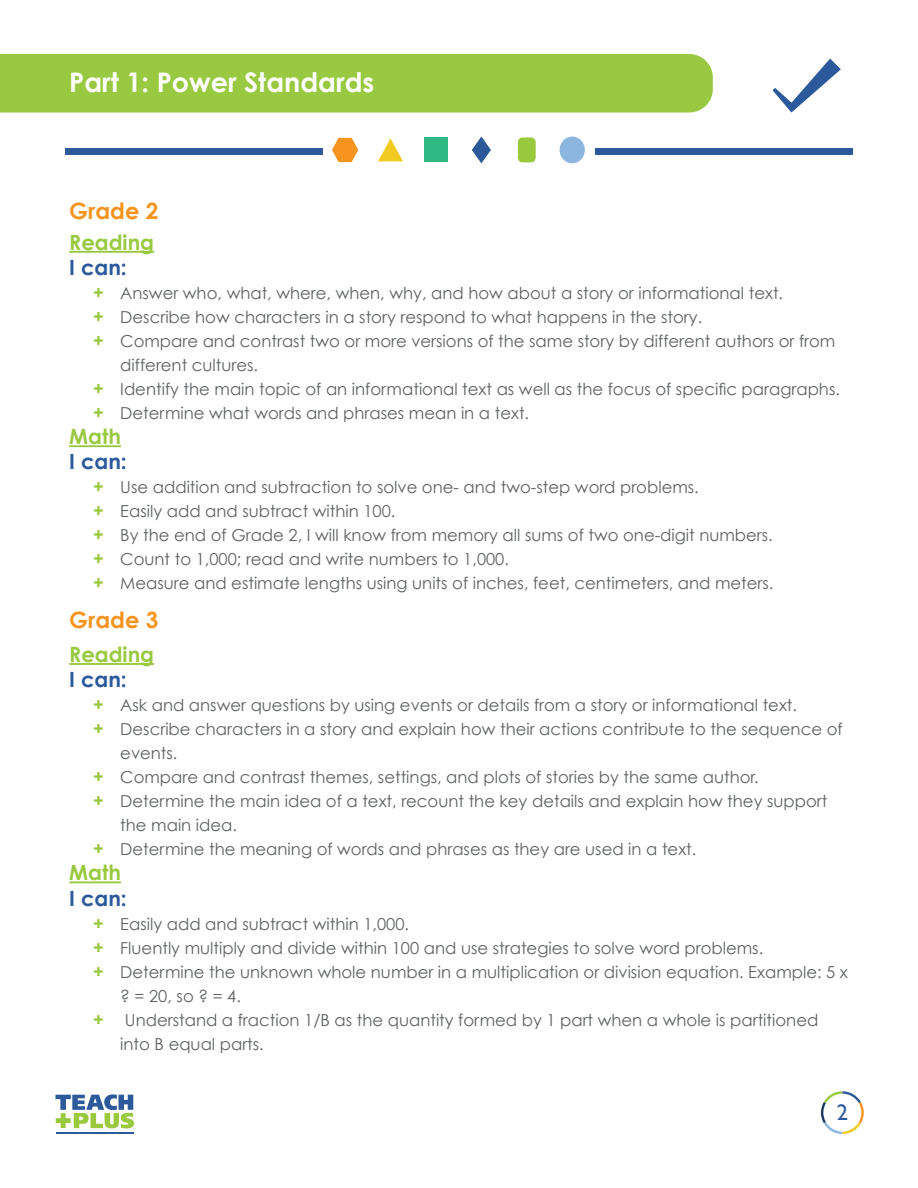
<style>
.page{position:relative;width:918px;height:1188px;background:#fff}
.page>*{position:absolute;margin:0;border:0;box-sizing:border-box;transform-origin:0 0}
.t1{font:700 27px "Century Gothic";color:#fff}
.t2{font:700 22.5px "Century Gothic";color:#f7941f}
.t3{font:22.5px "Gill Sans";color:#2b599b}
.t4{font:700 21px "Century Gothic";color:#98c940}
.t5{font:700 21px "Century Gothic";color:#2b599b}
.t6{font:700 18px "Century Gothic";color:#99c940}
.t7{font:16.5px/24px "Century Gothic";color:#5e6163}
.s1{font-weight:700;font-size:18px;color:#99c940}
</style>
<div class="page">
<hr style="left:56px;top:1133px;width:78px;height:1px;background:#2b599a">
<svg style="left:55px;top:1094px;width:79px;height:34px"></svg>
<svg style="left:821px;top:1091px;width:43px;height:43px"></svg>
<div style="left:0;top:54px;width:713px;height:58px;background:#98c940"></div>
<div style="left:560px;top:137px;width:25px;height:26px;background:#8cb5e0;border-radius:50%"></div>
<svg style="left:378px;top:138px;width:25px;height:23px"></svg>
<div style="left:424px;top:138px;width:24px;height:24px;background:#30b882"></div>
<div style="left:518px;top:137px;width:18px;height:25px;background:#99c93d;border-radius:4px"></div>
<svg style="left:472px;top:136px;width:19px;height:27px"></svg>
<svg style="left:332px;top:138px;width:26px;height:24px"></svg>
<div style="left:65px;top:148px;width:257px;height:6px;background:#2b599b"></div>
<div style="left:596px;top:148px;width:257px;height:6px;background:#2b599b"></div>
<hr style="left:69px;top:251px;width:85px;height:2px;background:#98c940">
<hr style="left:69px;top:445px;width:52px;height:2px;background:#98c940">
<hr style="left:69px;top:663px;width:85px;height:2px;background:#98c940">
<hr style="left:69px;top:881px;width:52px;height:2px;background:#98c940">
<svg style="left:773px;top:59px;width:68px;height:54px"></svg>
<h1 class="t1" style="left:69px;top:65px;width:307px">Part 1: Power Standards</h1>
<h2 class="t2" style="left:69px;top:196px;width:91px">Grade 2</h2>
<p class="t4" style="left:69px;top:229px;width:86px">Reading</p>
<p class="t5" style="left:69px;top:254px;width:59px">I can:</p>
<p class="t7" style="left:93px;top:281px;width:691px"><span class="s1">+</span> Answer who, what, where, when, why, and how about a story or informational text.</p>
<p class="t7" style="left:93px;top:305px;width:611px"><span class="s1">+</span> Describe how characters in a story respond to what happens in the story.</p>
<p class="t7" style="left:93px;top:329px;width:744px"><span class="s1">+</span> Compare and contrast two or more versions of the same story by different authors or from</p>
<p class="t7" style="left:120px;top:353px;width:139px">different cultures.</p>
<p class="t7" style="left:93px;top:377px;width:748px"><span class="s1">+</span> Identify the main topic of an informational text as well as the focus of specific paragraphs.</p>
<p class="t7" style="left:93px;top:401px;width:437px"><span class="s1">+</span> Determine what words and phrases mean in a text.</p>
<p class="t4" style="left:69px;top:423px;width:53px">Math</p>
<p class="t5" style="left:69px;top:449px;width:59px">I can:</p>
<p class="t7" style="left:93px;top:475px;width:682px"><span class="s1">+</span> Use addition and subtraction to solve one- and two-step word problems.<br><span class="s1">+</span> Easily add and subtract within 100.<br><span class="s1">+</span> By the end of Grade 2, I will know from memory all sums of two one-digit numbers. <span class="s1">+</span> Count to 1,000; read and write numbers to 1,000.<br><span class="s1">+</span> Measure and estimate lengths using units of inches, feet, centimeters, and meters.</p>
<h2 class="t2" style="left:69px;top:606px;width:91px">Grade 3</h2>
<p class="t4" style="left:69px;top:641px;width:86px">Reading</p>
<p class="t5" style="left:69px;top:666px;width:59px">I can:</p>
<p class="t7" style="left:93px;top:693px;width:705px"><span class="s1">+</span> Ask and answer questions by using events or details from a story or informational text.</p>
<p class="t7" style="left:93px;top:717px;width:751px"><span class="s1">+</span> Describe characters in a story and explain how their actions contribute to the sequence of</p>
<p class="t7" style="left:120px;top:741px;width:59px">events.</p>
<p class="t7" style="left:93px;top:765px;width:667px"><span class="s1">+</span> Compare and contrast themes, settings, and plots of stories by the same author.</p>
<p class="t7" style="left:93px;top:789px;width:736px"><span class="s1">+</span> Determine the main idea of a text, recount the key details and explain how they support</p>
<p class="t7" style="left:120px;top:813px;width:118px">the main idea.</p>
<p class="t7" style="left:93px;top:837px;width:605px"><span class="s1">+</span> Determine the meaning of words and phrases as they are used in a text.</p>
<p class="t4" style="left:69px;top:860px;width:53px">Math</p>
<p class="t5" style="left:69px;top:885px;width:59px">I can:</p>
<p class="t7" style="left:93px;top:911px;width:317px"><span class="s1">+</span> Easily add and subtract within 1,000.</p>
<p class="t7" style="left:93px;top:935px;width:671px"><span class="s1">+</span> Fluently multiply and divide within 100 and use strategies to solve word problems.</p>
<p class="t7" style="left:93px;top:959px;width:756px"><span class="s1">+</span> Determine the unknown whole number in a multiplication or division equation. Example: 5 x</p>
<p class="t7" style="left:120px;top:983px;width:122px">? = 20, so ? = 4.</p>
<p class="t6" style="left:93px;top:1008px;width:12px">+</p>
<p class="t7" style="left:120px;top:1007px;width:700px">Understand a fraction 1/B as the quantity formed by 1 part when a whole is partitioned into B equal parts.</p>
<h2 class="t3" style="left:837px;top:1099px;width:13px">2</h2>
</div>
